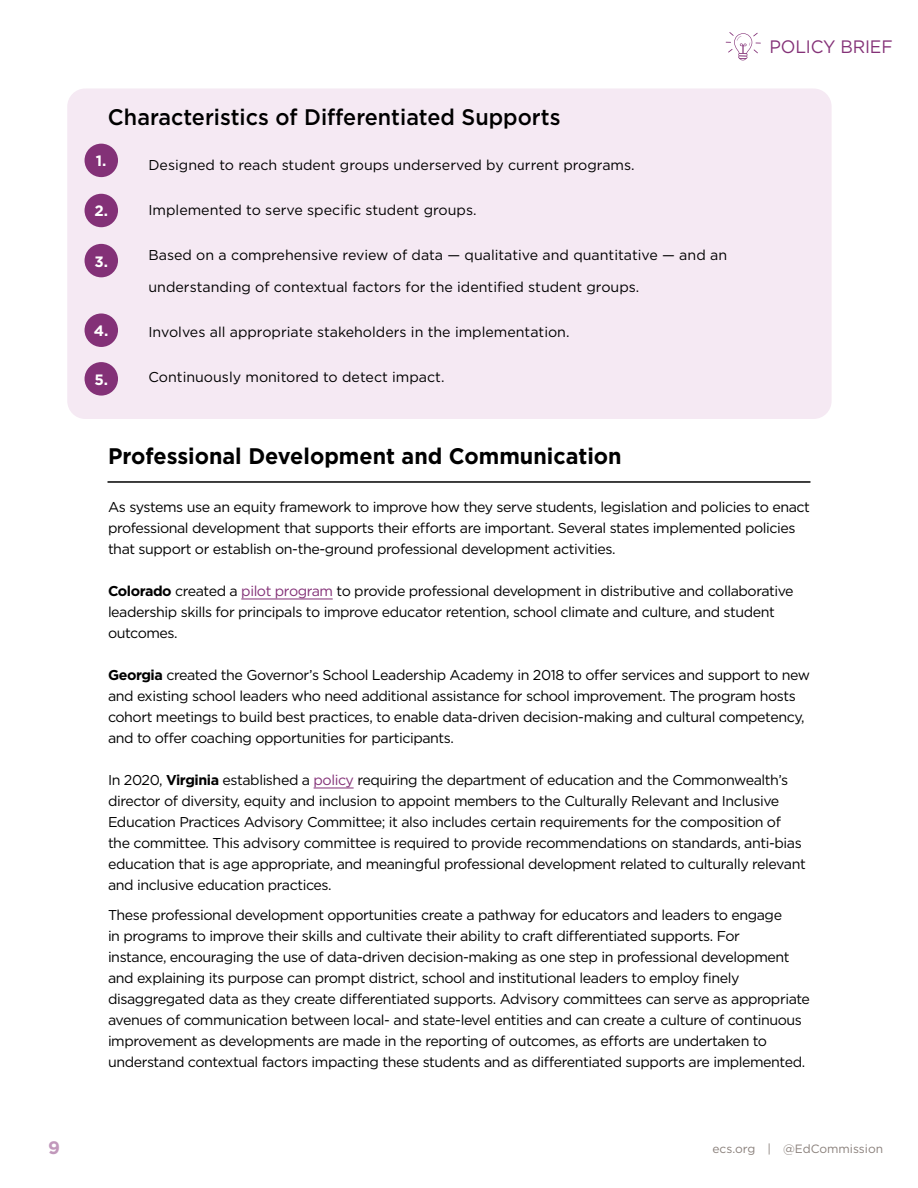
<style>
.page{position:relative;width:918px;height:1188px;background:#fff}
.page>*{position:absolute;margin:0;border:0;box-sizing:border-box;transform-origin:0 0}
.t1{font:700 22.5px "Gotham";color:#000;scale:.96 1}
.t2{font:500 22.5px "Gotham";color:#000;scale:.96 1}
.t3{font:18px "Gotham";letter-spacing:-.01em;color:#843177;scale:.96 1}
.t4{font:700 18px "Gotham";color:#c198bb}
.t5{font:700 15px "Gotham";color:#fff}
.t6{font:14.25px/21px "Gotham";letter-spacing:-.03em;color:#000}
.t7{font:14.25px "Gotham";color:#000}
.t8{font:12px "Gotham";color:#8a807b}
.s1{font-weight:700}
.s2{color:#833177}
</style>
<div class="page">
<svg style="left:726px;top:32px;width:35px;height:28px"></svg>
<hr style="left:108px;top:481px;width:702px;height:2px;background:#000">
<hr style="left:241px;top:599px;width:92px;height:1px;background:#833177">
<hr style="left:314px;top:788px;width:40px;height:1px;background:#833177">
<div style="left:67px;top:88px;width:765px;height:331px;background:#f5e9f3;border-radius:18px"></div>
<div style="left:85px;top:144px;width:33px;height:33px;background:#833177;border-radius:50%"></div>
<div style="left:85px;top:194px;width:33px;height:33px;background:#833177;border-radius:50%"></div>
<div style="left:85px;top:244px;width:33px;height:33px;background:#833177;border-radius:50%"></div>
<div style="left:85px;top:313px;width:33px;height:34px;background:#833177;border-radius:50%"></div>
<div style="left:85px;top:362px;width:33px;height:34px;background:#833177;border-radius:50%"></div>
<h1 class="t2" style="left:108px;top:102px;width:473px">Characteristics of Differentiated Supports</h1>
<p class="t7" style="left:148px;top:156px;width:488px">Designed to reach student groups underserved by current programs.</p>
<p class="t7" style="left:148px;top:201px;width:330px">Implemented to serve specific student groups.</p>
<p class="t7" style="left:148px;top:246px;width:580px">Based on a comprehensive review of data — qualitative and quantitative — and an</p>
<p class="t7" style="left:148px;top:278px;width:492px">understanding of contextual factors for the identified student groups.</p>
<p class="t7" style="left:148px;top:323px;width:423px">Involves all appropriate stakeholders in the implementation.</p>
<p class="t7" style="left:148px;top:368px;width:298px">Continuously monitored to detect impact.</p>
<p class="t5" style="left:96px;top:151px;width:12px">1.</p>
<p class="t5" style="left:94px;top:201px;width:15px">2.</p>
<p class="t5" style="left:94px;top:251px;width:15px">3.</p>
<p class="t5" style="left:94px;top:321px;width:16px">4.</p>
<p class="t5" style="left:94px;top:370px;width:15px">5.</p>
<p class="t3" style="left:770px;top:35px;width:130px">POLICY BRIEF</p>
<h1 class="t1" style="left:108px;top:441px;width:537px">Professional Development and Communication</h1>
<p class="t6" style="left:108px;top:496px;width:703px">As systems use an equity framework to improve how they serve students, legislation and policies to enact professional development that supports their efforts are important. Several states implemented policies that support or establish on-the-ground professional development activities.</p>
<p class="t6" style="left:108px;top:580px;width:687px"><span class="s1">Colorado</span> created a <span class="s2">pilot program</span> to provide professional development in distributive and collaborative leadership skills for principals to improve educator retention, school climate and culture, and student outcomes.</p>
<p class="t6" style="left:108px;top:664px;width:704px"><span class="s1">Georgia</span> created the Governor’s School Leadership Academy in 2018 to offer services and support to new and existing school leaders who need additional assistance for school improvement. The program hosts cohort meetings to build best practices, to enable data-driven decision-making and cultural competency, and to offer coaching opportunities for participants.</p>
<p class="t6" style="left:108px;top:769px;width:699px">In 2020, <span class="s1">Virginia</span> established a <span class="s2">policy</span> requiring the department of education and the Commonwealth’s director of diversity, equity and inclusion to appoint members to the Culturally Relevant and Inclusive Education Practices Advisory Committee; it also includes certain requirements for the composition of the committee. This advisory committee is required to provide recommendations on standards, anti-bias education that is age appropriate, and meaningful professional development related to culturally relevant and inclusive education practices.</p>
<p class="t6" style="left:108px;top:904px;width:703px">These professional development opportunities create a pathway for educators and leaders to engage<br>in programs to improve their skills and cultivate their ability to craft differentiated supports. For<br>instance, encouraging the use of data-driven decision-making as one step in professional development and explaining its purpose can prompt district, school and institutional leaders to employ finely disaggregated data as they create differentiated supports. Advisory committees can serve as appropriate avenues of communication between local- and state-level entities and can create a culture of continuous improvement as developments are made in the reporting of outcomes, as efforts are undertaken to understand contextual factors impacting these students and as differentiated supports are implemented.</p>
<p class="t4" style="left:48px;top:1136px;width:13px">9</p>
<p class="t8" style="left:712px;top:1141px;width:172px">ecs.org | @EdCommission</p>
</div>
